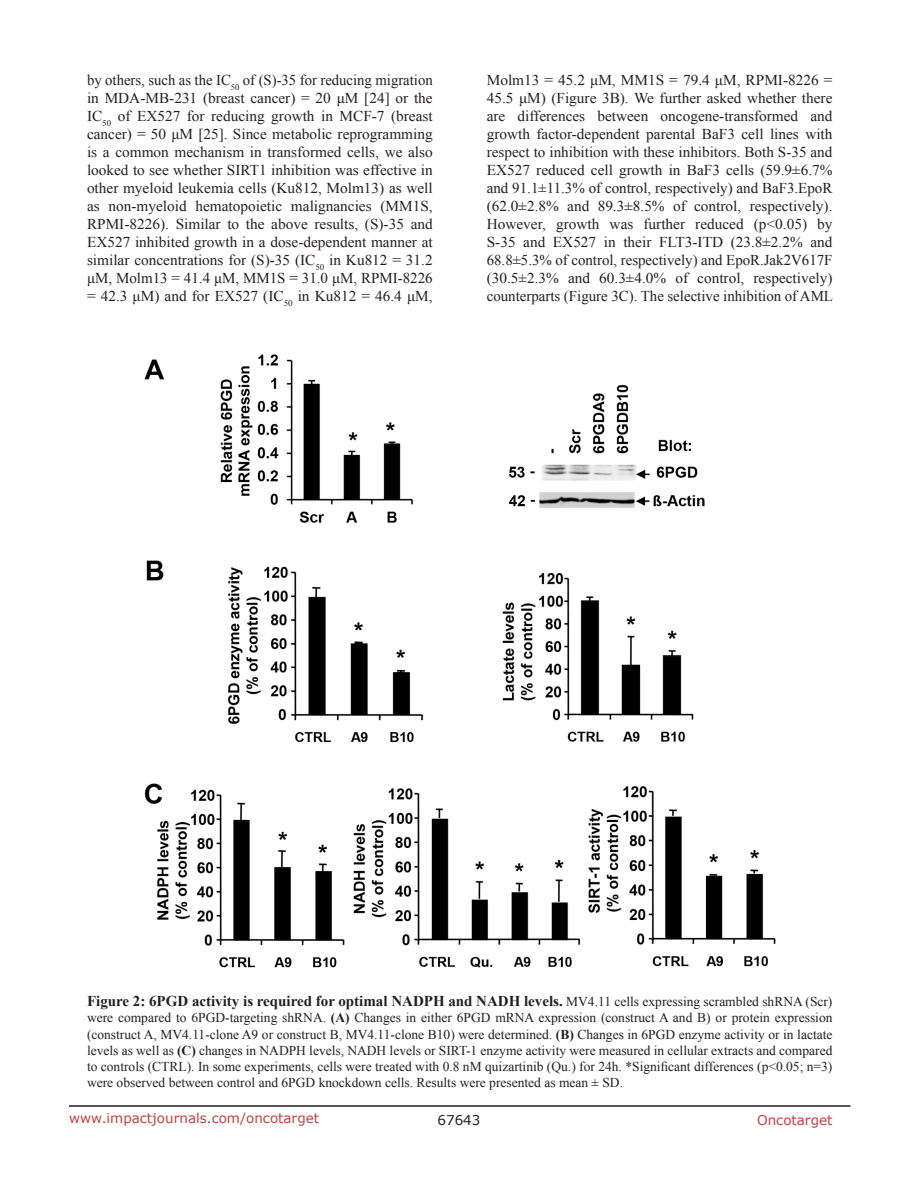
<style>
.page{position:relative;width:918px;height:1188px;background:#fff}
.page>*{position:absolute;margin:0;border:0;box-sizing:border-box;transform-origin:0 0}
.BodyText{font:15px/18px "Times New Roman";color:#231f20;text-align:justify}
.figuretext{font:700 15px "Times New Roman";color:#231f20}
.figuretext-2{font:13.5px/16.2px "Times New Roman";color:#231f20;text-align:justify}
.t1{font:13.5px "Verdana";color:#c24141}
.t2{font:13.5px "Verdana";color:#231f20}
.s1{font-weight:400;font-size:13.5px}
.s2{font-weight:700}
</style>
<div class="page">
<hr style="left:69px;top:1105px;width:781px;height:2px;background:#231f20">
<img style="left:144px;top:354px;width:632px;height:614px">
<p class="BodyText" style="left:87px;top:71px;width:347px">by others, such as the IC<sub>50</sub> of (S)-35 for reducing migration in MDA-MB-231 (breast cancer) = 20 μM [24] or the IC<sub>50</sub> of EX527 for reducing growth in MCF-7 (breast cancer) = 50 μM [25]. Since metabolic reprogramming is a common mechanism in transformed cells, we also looked to see whether SIRT1 inhibition was effective in other myeloid leukemia cells (Ku812, Molm13) as well as non-myeloid hematopoietic malignancies (MM1S, RPMI-8226). Similar to the above results, (S)-35 and EX527 inhibited growth in a dose-dependent manner at similar concentrations for (S)-35 (IC<sub>50</sub> in Ku812 = 31.2 μM, Molm13 = 41.4 μM, MM1S = 31.0 μM, RPMI-8226 = 42.3 μM) and for EX527 (IC<sub>50</sub> in Ku812 = 46.4 μM,</p>
<p class="BodyText" style="left:487px;top:71px;width:348px">Molm13 = 45.2 μM, MM1S = 79.4 μM, RPMI-8226 = 45.5 μM) (Figure 3B). We further asked whether there are differences between oncogene-transformed and growth factor-dependent parental BaF3 cell lines with respect to inhibition with these inhibitors. Both S-35 and EX527 reduced cell growth in BaF3 cells (59.9±6.7% and 91.1±11.3% of control, respectively) and BaF3.EpoR (62.0±2.8% and 89.3±8.5% of control, respectively).<br>However, growth was further reduced (p&lt;0.05) by S-35 and EX527 in their FLT3-ITD (23.8±2.2% and 68.8±5.3% of control, respectively) and EpoR.Jak2V617F (30.5±2.3% and 60.3±4.0% of control, respectively) counterparts (Figure 3C). The selective inhibition of AML</p>
<p class="figuretext" style="left:87px;top:990px;width:747px">Figure 2: 6PGD activity is required for optimal NADPH and NADH levels. <span class="s1">MV4.11 cells expressing scrambled shRNA (Scr)</span></p>
<p class="figuretext-2" style="left:87px;top:1009px;width:747px">were compared to 6PGD-targeting shRNA. <span class="s2">(A)</span> Changes in either 6PGD mRNA expression (construct A and B) or protein expression (construct A, MV4.11-clone A9 or construct B, MV4.11-clone B10) were determined. <span class="s2">(B)</span> Changes in 6PGD enzyme activity or in lactate levels as well as <span class="s2">(C)</span> changes in NADPH levels, NADH levels or SIRT-1 enzyme activity were measured in cellular extracts and compared to controls (CTRL). In some experiments, cells were treated with 0.8 nM quizartinib (Qu.) for 24h. *Significant differences (p&lt;0.05; n=3) were observed between control and 6PGD knockdown cells. Results were presented as mean ± SD.</p>
<p class="t1" style="left:69px;top:1109px;width:252px">www.impactjournals.com/oncotarget</p>
<p class="t2" style="left:438px;top:1111px;width:44px">67643</p>
<p class="t1" style="left:757px;top:1111px;width:77px">Oncotarget</p>
</div>
